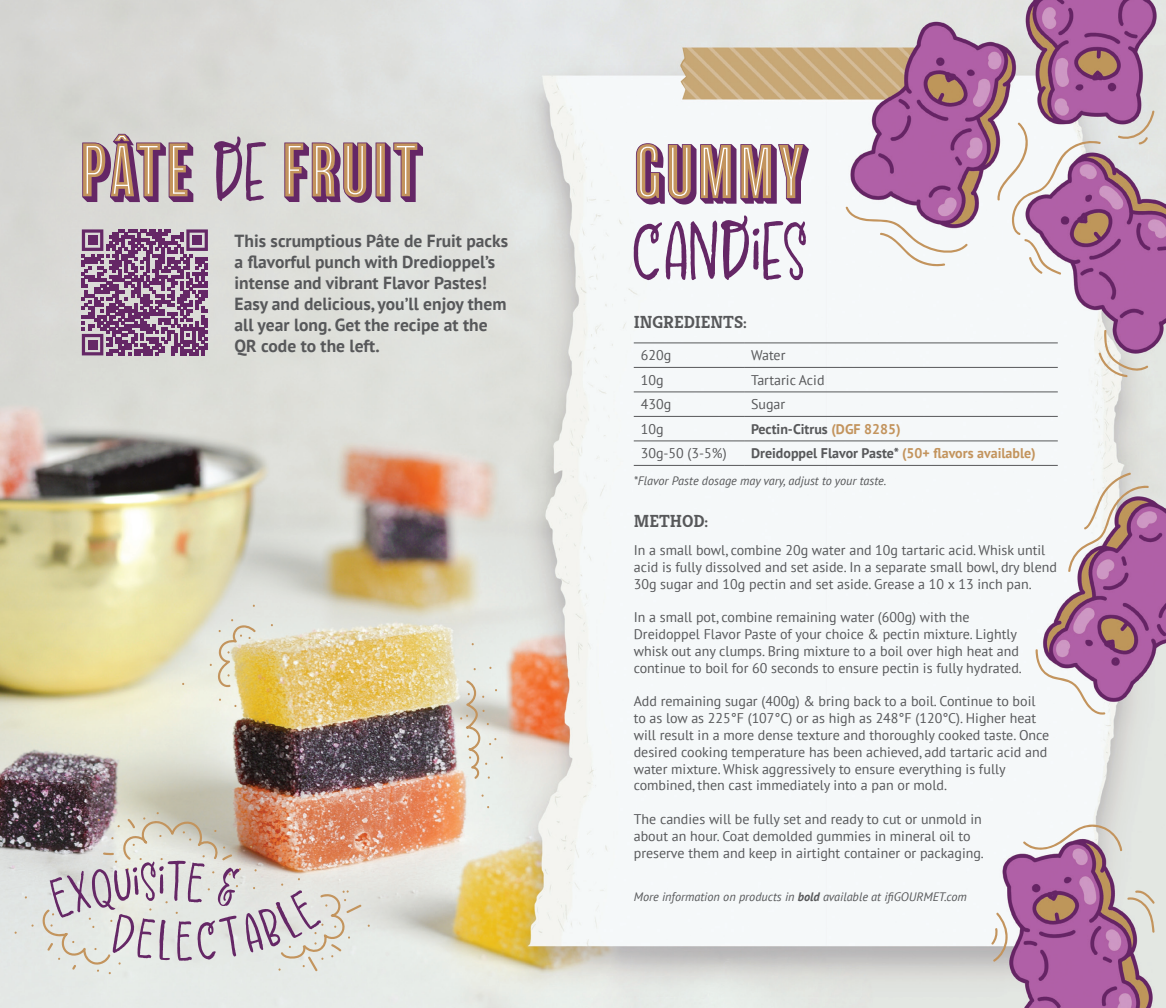
<style>
.page{position:relative;width:1166px;height:1008px;background:#fff}
.page>*{position:absolute;margin:0;border:0;box-sizing:border-box;transform-origin:0 0}
.t1{font:700 17.5px/21px "PT Sans";color:#57585a}
.t2{font:700 17.5px "Kreon";color:#57585a}
.t3{font:14px/16.8px "PT Sans";color:#57585a}
.t4{font:700 14px "PT Sans";color:#57585a}
.t5{font:italic 12.25px "PT Sans";color:#57585a}
.s1{color:#c3945d}
.s2{font-weight:700}
</style>
<div class="page">
<img style="left:0;top:0;width:1166px;height:1008px">
<hr style="left:634px;top:342px;width:110px;height:1px;background:#57585a">
<hr style="left:744px;top:342px;width:313px;height:1px;background:#57585a">
<hr style="left:634px;top:367px;width:110px;height:1px;background:#57585a">
<hr style="left:744px;top:367px;width:313px;height:1px;background:#57585a">
<hr style="left:634px;top:391px;width:110px;height:1px;background:#57585a">
<hr style="left:744px;top:391px;width:313px;height:1px;background:#57585a">
<hr style="left:634px;top:416px;width:110px;height:1px;background:#57585a">
<hr style="left:744px;top:416px;width:313px;height:1px;background:#57585a">
<hr style="left:634px;top:440px;width:110px;height:1px;background:#57585a">
<hr style="left:744px;top:440px;width:313px;height:1px;background:#57585a">
<hr style="left:634px;top:465px;width:110px;height:1px;background:#57585a">
<hr style="left:744px;top:465px;width:313px;height:1px;background:#57585a">
<svg style="left:636px;top:143px;width:173px;height:62px"></svg>
<svg style="left:82px;top:134px;width:341px;height:69px;background:#b79da0"></svg>
<svg style="left:634px;top:215px;width:172px;height:65px"></svg>
<svg style="left:24px;top:896px;width:4px;height:3px"></svg>
<svg style="left:209px;top:619px;width:47px;height:69px;background:#e2d8b4"></svg>
<svg style="left:460px;top:680px;width:43px;height:99px;background:#dfdcd2"></svg>
<svg style="left:845px;top:206px;width:123px;height:62px"></svg>
<svg style="left:996px;top:122px;width:105px;height:153px"></svg>
<svg style="left:1098px;top:330px;width:50px;height:47px"></svg>
<svg style="left:1117px;top:110px;width:37px;height:35px"></svg>
<svg style="left:1068px;top:472px;width:81px;height:100px"></svg>
<svg style="left:1035px;top:649px;width:70px;height:67px"></svg>
<svg style="left:1022px;top:825px;width:100px;height:29px"></svg>
<svg style="left:1127px;top:890px;width:28px;height:43px"></svg>
<svg style="left:991px;top:912px;width:17px;height:50px"></svg>
<svg style="left:82px;top:229px;width:126px;height:126px;background:#926d92"></svg>
<div style="left:88px;top:236px;width:9px;height:9px;background:#652766"></div>
<div style="left:192px;top:236px;width:10px;height:9px;background:#652766"></div>
<div style="left:88px;top:340px;width:9px;height:9px;background:#652766"></div>
<svg style="left:41px;top:811px;width:329px;height:164px;background:#d0c1bc"></svg>
<p class="t1" style="left:234px;top:230px;width:275px">This scrumptious Pâte de Fruit packs a flavorful punch with Dredioppel’s intense and vibrant Flavor Pastes!<br>Easy and delicious, you’ll enjoy them all year long. Get the recipe at the QR code to the left.</p>
<p class="t2" style="left:634px;top:309px;width:115px">INGREDIENTS:</p>
<p class="t3" style="left:640px;top:347px;width:32px">620g</p>
<p class="t3" style="left:751px;top:347px;width:36px">Water</p>
<p class="t3" style="left:640px;top:371px;width:24px">10g</p>
<p class="t3" style="left:751px;top:371px;width:75px">Tartaric Acid</p>
<p class="t3" style="left:640px;top:396px;width:32px">430g</p>
<p class="t3" style="left:751px;top:396px;width:36px">Sugar</p>
<p class="t3" style="left:640px;top:420px;width:24px">10g</p>
<p class="t4" style="left:751px;top:420px;width:151px">Pectin-Citrus <span class="s1">(DGF 8285)</span></p>
<p class="t3" style="left:640px;top:445px;width:87px">30g-50 (3-5%)</p>
<p class="t4" style="left:751px;top:444px;width:286px">Dreidoppel Flavor Paste* <span class="s1">(50+ flavors available)</span></p>
<p class="t5" style="left:634px;top:473px;width:254px">*Flavor Paste dosage may vary, adjust to your taste.</p>
<p class="t2" style="left:634px;top:508px;width:76px">METHOD:</p>
<p class="t3" style="left:634px;top:541px;width:425px">In a small bowl, combine 20g water and 10g tartaric acid. Whisk until acid is fully dissolved and set aside. In a separate small bowl, dry blend<br>30g sugar and 10g pectin and set aside. Grease a 10 x 13 inch pan.</p>
<p class="t3" style="left:634px;top:609px;width:390px">In a small pot, combine remaining water (600g) with the Dreidoppel Flavor Paste of your choice &amp; pectin mixture. Lightly whisk out any clumps. Bring mixture to a boil over high heat and continue to boil for 60 seconds to ensure pectin is fully hydrated.</p>
<p class="t3" style="left:634px;top:693px;width:417px">Add remaining sugar (400g) &amp; bring back to a boil. Continue to boil to as low as 225°F (107°C) or as high as 248°F (120°C). Higher heat will result in a more dense texture and thoroughly cooked taste. Once desired cooking temperature has been achieved, add tartaric acid and water mixture. Whisk aggressively to ensure everything is fully combined, then cast immediately into a pan or mold.</p>
<p class="t3" style="left:634px;top:810px;width:352px">The candies will be fully set and ready to cut or unmold in about an hour. Coat demolded gummies in mineral oil to preserve them and keep in airtight container or packaging.</p>
<p class="t5" style="left:634px;top:888px;width:334px">More information on products in <span class="s2">bold</span> available at ifiGOURMET.com</p>
</div>
